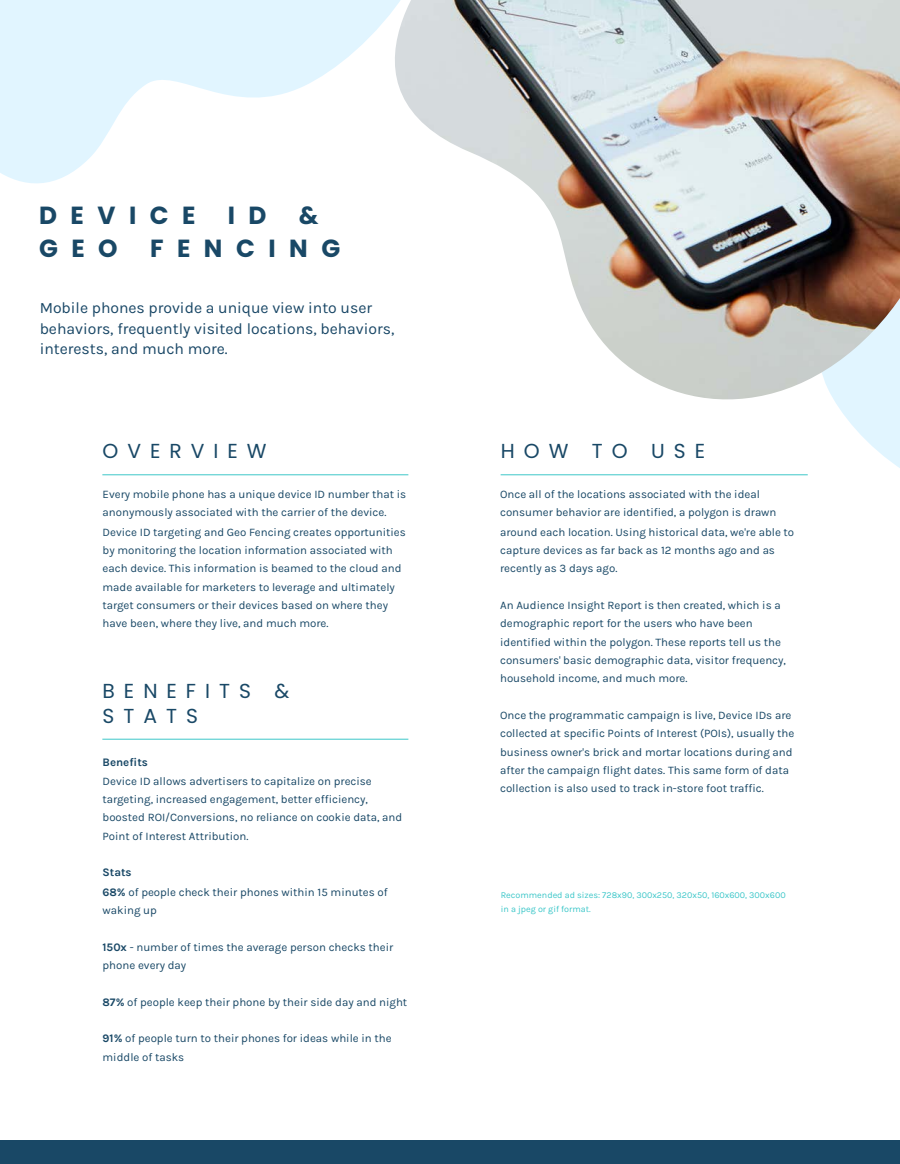
<style>
.page{position:relative;width:900px;height:1164px;background:#fff}
.page>*{position:absolute;margin:0;border:0;box-sizing:border-box;transform-origin:0 0}
.t1{font:700 24.75px "Poppins";letter-spacing:.545em;color:#194866}
.t2{font:20.25px/25.8px "Poppins";letter-spacing:.445em;color:#194866}
.t3{font:15.75px/20.9px "Karla";color:#194766}
.t4{font:11.55px/18px "Karla";color:#194866}
.t5{font:700 11.55px "Karla";color:#194866}
.t6{font:9px/14.7px "Karla";color:#3dc7c9}
.s1{font-weight:700}
</style>
<div class="page">
<svg style="left:0;top:0;width:383px;height:183px;fill:#e1f5ff"></svg>
<svg style="left:836px;top:403px;width:64px;height:65px;fill:#e1f5ff"></svg>
<hr style="left:102px;top:474px;width:306px;height:1px;background:#3dc7c9">
<hr style="left:102px;top:739px;width:306px;height:1px;background:#3dc7c9">
<hr style="left:501px;top:474px;width:307px;height:1px;background:#3dc7c9">
<div style="left:0;top:1140px;width:900px;height:24px;background:#194866"></div>
<img style="left:383px;top:0;width:517px;height:403px">
<p class="t1" style="left:39px;top:198px;width:158px">DEVICE</p>
<p class="t1" style="left:228px;top:198px;width:40px">I D</p>
<p class="t1" style="left:299px;top:198px;width:21px">&amp;</p>
<p class="t1" style="left:39px;top:231px;width:80px">GEO</p>
<p class="t1" style="left:150px;top:231px;width:192px">FENCING</p>
<p class="t3" style="left:40px;top:297px;width:356px">Mobile phones provide a unique view into user behaviors, frequently visited locations, behaviors, interests, and much more.</p>
<p class="t2" style="left:103px;top:438px;width:166px">OVERVIEW</p>
<p class="t4" style="left:103px;top:486px;width:305px">Every mobile phone has a unique device ID number that is anonymously associated with the carrier of the device.</p>
<p class="t4" style="left:103px;top:523px;width:305px">Device ID targeting and Geo Fencing creates opportunities by monitoring the location information associated with each device. This information is beamed to the cloud and</p>
<p class="t4" style="left:103px;top:578px;width:294px">made available for marketers to leverage and ultimately target consumers or their devices based on where they have been, where they live, and much more.</p>
<p class="t2" style="left:103px;top:678px;width:188px">BENEFITS &amp;<br>STATS</p>
<p class="t5" style="left:103px;top:756px;width:47px">Benefits</p>
<p class="t4" style="left:103px;top:772px;width:301px">Device ID allows advertisers to capitalize on precise targeting, increased engagement, better efficiency, boosted ROI/Conversions, no reliance on cookie data, and</p>
<p class="t4" style="left:103px;top:828px;width:147px">Point of Interest Attribution.</p>
<p class="t5" style="left:103px;top:866px;width:31px">Stats</p>
<p class="t4" style="left:103px;top:883px;width:287px"><span class="s1">68%</span> of people check their phones within 15 minutes of waking up</p>
<p class="t4" style="left:103px;top:938px;width:292px"><span class="s1">150x</span> - number of times the average person checks their phone every day</p>
<p class="t4" style="left:103px;top:993px;width:306px"><span class="s1">87%</span> of people keep their phone by their side day and night</p>
<p class="t4" style="left:103px;top:1028px;width:291px;line-height:19.2px"><span class="s1">91%</span> of people turn to their phones for ideas while in the middle of tasks</p>
<p class="t2" style="left:501px;top:438px;width:206px">HOW TO USE</p>
<p class="t4" style="left:500px;top:486px;width:278px">Once all of the locations associated with the ideal consumer behavior are identified, a polygon is drawn</p>
<p class="t4" style="left:500px;top:523px;width:296px">around each location. Using historical data, we're able to capture devices as far back as 12 months ago and as recently as 3 days ago.</p>
<p class="t4" style="left:500px;top:596px;width:282px">An Audience Insight Report is then created, which is a demographic report for the users who have been</p>
<p class="t4" style="left:500px;top:633px;width:287px">identified within the polygon. These reports tell us the consumers' basic demographic data, visitor frequency, household income, and much more.</p>
<p class="t4" style="left:500px;top:706px;width:296px">Once the programmatic campaign is live, Device IDs are collected at specific Points of Interest (POIs), usually the</p>
<p class="t4" style="left:500px;top:743px;width:294px">business owner's brick and mortar locations during and after the campaign flight dates. This same form of data collection is also used to track in-store foot traffic.</p>
<p class="t6" style="left:501px;top:887px;width:286px">Recommended ad sizes: 728x90, 300x250, 320x50, 160x600, 300x600 in a jpeg or gif format.</p>
</div>
